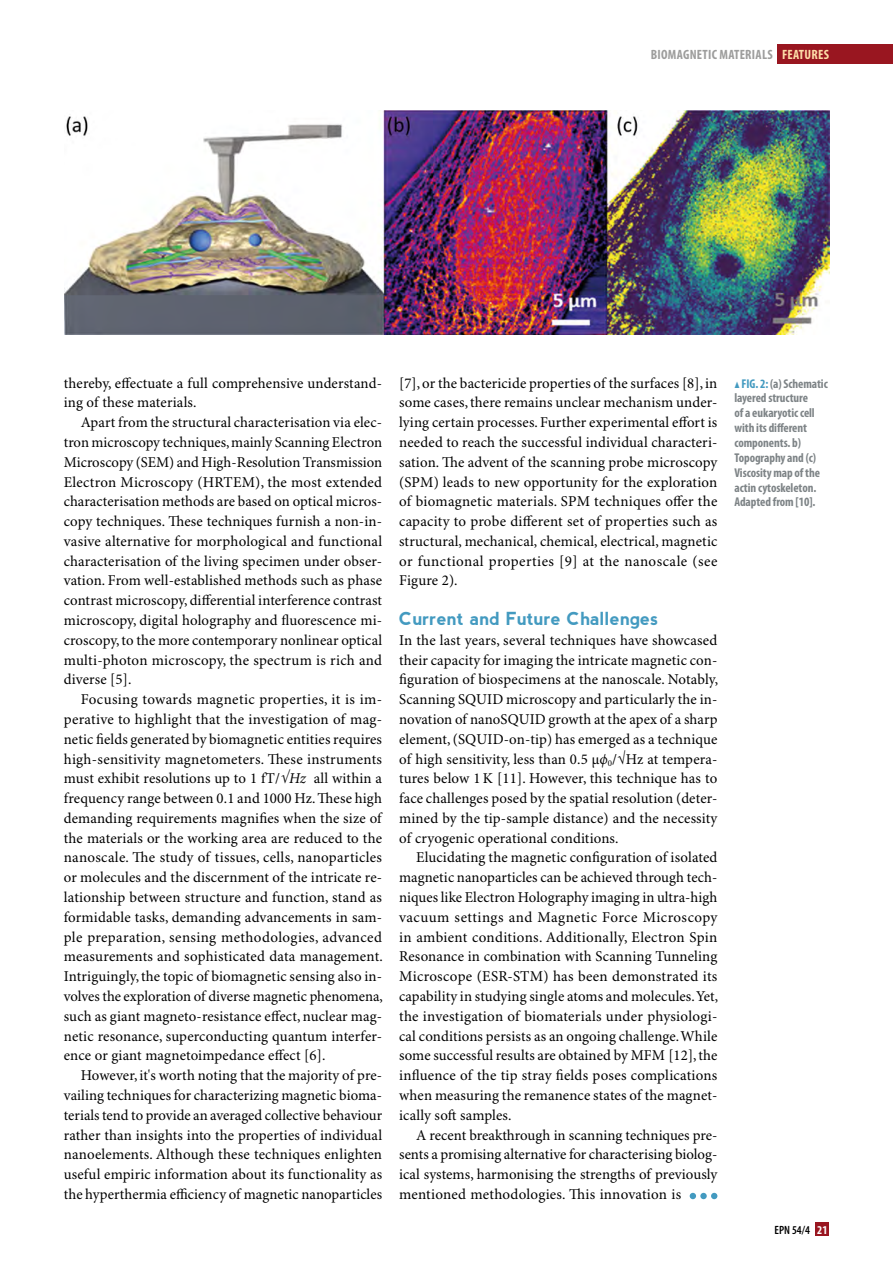
<style>
.page{position:relative;width:893px;height:1263px;background:#fff}
.page>*{position:absolute;margin:0;border:0;box-sizing:border-box;transform-origin:0 0}
.t1{font:700 18px "nevis";letter-spacing:.005em;color:#439ac0}
.t2{font:15px/19.8px "Minion Pro";letter-spacing:.01em;color:#000;text-align:justify}
.t3{font:700 condensed 13.5px "Myriad Pro";color:#9d9d9c}
.t4{font:700 condensed 13.5px "Myriad Pro";letter-spacing:.02em;color:#fedea9}
.t5{font:700 condensed 12.75px/14.9px "Myriad Pro";letter-spacing:-.005em;color:#7d8386}
.t6{font:600 condensed 12px "Myriad Pro";color:#000}
.s1{font-style:italic}
.s2{color:#439ac0}
.s3{font-weight:700;color:#fff}
</style>
<div class="page">
<div style="left:816px;top:1222px;width:13px;height:14px;background:#991620"></div>
<div style="left:777px;top:45px;width:116px;height:19px;background:#991620"></div>
<svg style="left:690px;top:1193px;width:6px;height:6px"></svg>
<div style="left:700px;top:1193px;width:7px;height:6px;background:#439ac0;border-radius:50%"></div>
<svg style="left:711px;top:1193px;width:6px;height:6px"></svg>
<img style="left:64px;top:111px;width:765px;height:223px">
<p class="t3" style="left:651px;top:47px;width:7px">Biomagneti</p>
<p class="t3" style="left:712px;top:47px;width:24px">c Materials</p>
<p class="t4" style="left:782px;top:47px;width:49px">FEATURES</p>
<p class="t2" style="left:64px;top:373px;width:320px">thereby, effectuate a full comprehensive understand&shy;ing of these materials.</p>
<p class="t2" style="left:64px;top:413px;width:320px;text-indent:17px">Apart from the structural characterisation via elec&shy;tron microscopy techniques, mainly Scanning Electron Microscopy (SEM) and High-Resolution Transmission Electron Microscopy (HRTEM), the most extended characterisation methods are based on optical micros&shy;copy techniques. These techniques furnish a non-in&shy;vasive alternative for morphological and functional characterisation of the living specimen under obser&shy;vation. From well-established methods such as phase contrast microscopy, differential interference contrast microscopy, digital holography and fluorescence mi&shy;croscopy, to the more contemporary nonlinear optical multi-photon microscopy, the spectrum is rich and diverse [5].</p>
<p class="t2" style="left:64px;top:690px;width:321px;text-indent:17px">Focusing towards magnetic properties, it is im&shy;perative to highlight that the investigation of mag&shy;netic fields generated by biomagnetic entities requires high-sensitivity magnetometers. These instruments must exhibit resolutions up to 1 fT/<span class="s1">√Hz</span> all within a frequency range between 0.1 and 1000 Hz. These high demanding requirements magnifies when the size of the materials or the working area are reduced to the nanoscale. The study of tissues, cells, nanoparticles or molecules and the discernment of the intricate re&shy;lationship between structure and function, stand as formidable tasks, demanding advancements in sam&shy;ple preparation, sensing methodologies, advanced measurements and sophisticated data management.<br>Intriguingly, the topic of biomagnetic sensing also in&shy;volves the exploration of diverse magnetic phenomena, such as giant magneto-resistance effect, nuclear mag&shy;netic resonance, superconducting quantum interfer&shy;ence or giant magnetoimpedance effect [6].</p>
<p class="t2" style="left:64px;top:1066px;width:320px;text-indent:17px">However, it's worth noting that the majority of pre&shy;vailing techniques for characterizing magnetic bioma&shy;terials tend to provide an averaged collective behaviour rather than insights into the properties of individual nanoelements. Although these techniques enlighten useful empiric information about its functionality as the hyperthermia efficiency of magnetic nanoparticles</p>
<p class="t2" style="left:399px;top:373px;width:320px">[7], or the bactericide properties of the surfaces [8], in some cases, there remains unclear mechanism under&shy;lying certain processes. Further experimental effort is needed to reach the successful individual characteri&shy;sation. The advent of the scanning probe microscopy (SPM) leads to new opportunity for the exploration of biomagnetic materials. SPM techniques offer the capacity to probe different set of properties such as structural, mechanical, chemical, electrical, magnetic or functional properties [9] at the nanoscale (see Figure 2).</p>
<p class="t1" style="left:399px;top:608px;width:261px">Current and Future Challenges</p>
<p class="t2" style="left:399px;top:631px;width:321px">In the last years, several techniques have showcased their capacity for imaging the intricate magnetic con&shy;figuration of biospecimens at the nanoscale. Notably, Scanning SQUID microscopy and particularly the in&shy;novation of nanoSQUID growth at the apex of a sharp element, (SQUID-on-tip) has emerged as a technique of high sensitivity, less than 0.5 μ<span class="s1">ϕ</span><sub>0</sub>/√Hz at tempera&shy;tures below 1K [11]. However, this technique has to face challenges posed by the spatial resolution (deter&shy;mined by the tip-sample distance) and the necessity of cryogenic operational conditions.</p>
<p class="t2" style="left:399px;top:848px;width:321px;text-indent:17px">Elucidating the magnetic configuration of isolated magnetic nanoparticles can be achieved through tech&shy;niques like Electron Holography imaging in ultra-high vacuum settings and Magnetic Force Microscopy in ambient conditions. Additionally, Electron Spin Resonance in combination with Scanning Tunneling Microscope (ESR-STM) has been demonstrated its capability in studying single atoms and molecules. Yet, the investigation of biomaterials under physiologi&shy;cal conditions persists as an ongoing challenge. While some successful results are obtained by MFM [12], the influence of the tip stray fields poses complications when measuring the remanence states of the magnet&shy;ically soft samples.</p>
<p class="t2" style="left:399px;top:1125px;width:320px;text-indent:17px">A recent breakthrough in scanning techniques pre&shy;sents a promising alternative for characterising biolog&shy;ical systems, harmonising the strengths of previously mentioned methodologies. This innovation is</p>
<p class="t5" style="left:734px;top:376px;width:95px"><span class="s2">▲ FIG. 2:</span> (a) Schematic layered structure<br>of a eukaryotic cell with its different components. b)<br>Topography and (c)<br>Viscosity map of the actin cytoskeleton.<br>Adapted from [10].</p>
<p class="t6" style="left:774px;top:1223px;width:54px">EPN 54/4 <span class="s3">21</span></p>
</div>
